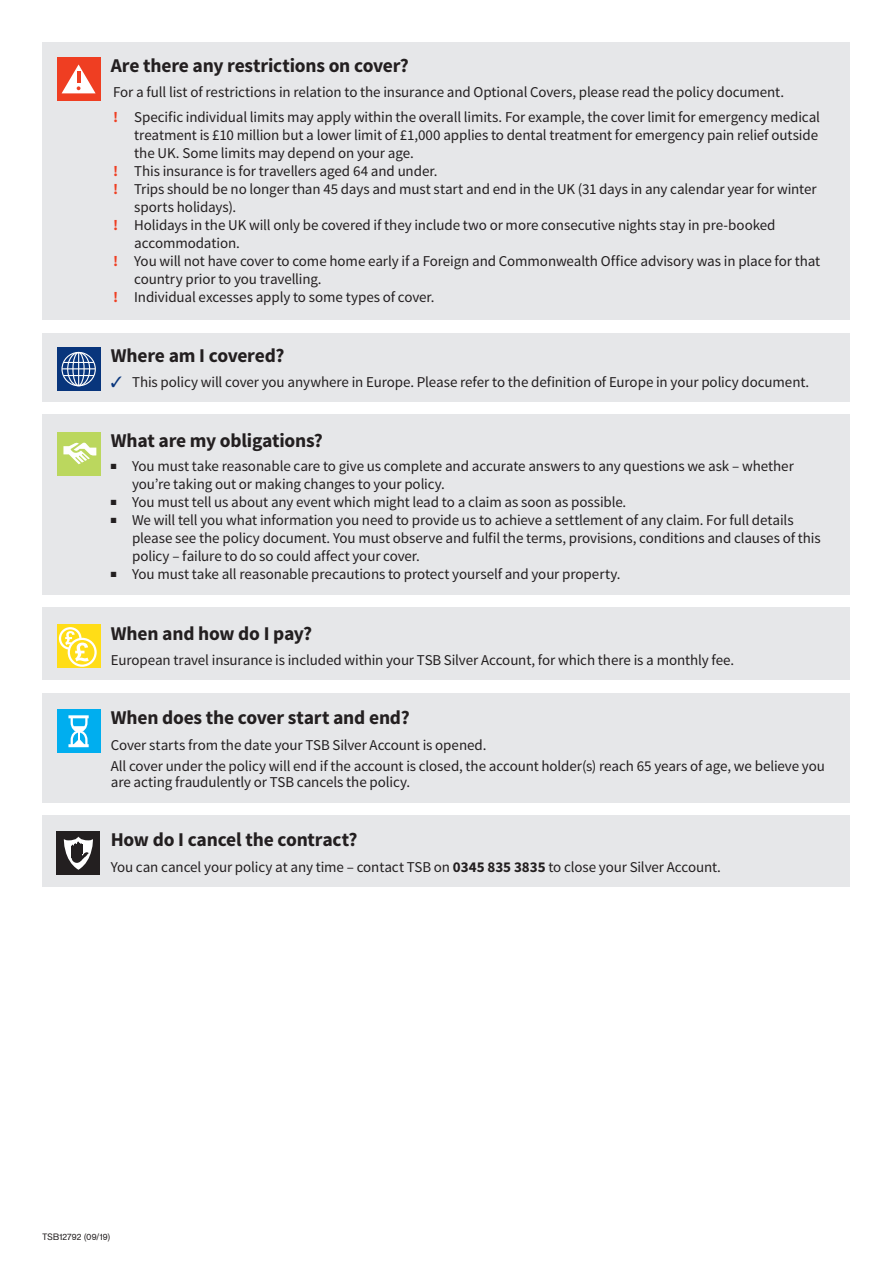
<style>
.page{position:relative;width:893px;height:1263px;background:#fff}
.page>*{position:absolute;margin:0;border:0;box-sizing:border-box;transform-origin:0 0}
.t1{font:700 19.5px "Source Sans Pro";letter-spacing:-.01em;color:#231f20}
.Obligations{font:15px/18px "Source Sans Pro";letter-spacing:-.01em;color:#231f20}
.Stock_Code{font:9px "Basic Commercialfor TSB";letter-spacing:.03em;color:#231f20}
.s1{font-weight:700;color:#ef3e22}
.s2{color:#08357c}
.s3{font-weight:700}
</style>
<div class="page">
<div style="left:43px;top:333px;width:807px;height:69px;background:#e6e7e9"></div>
<svg style="left:57px;top:347px;width:43px;height:44px;background:#1f4888"></svg>
<div style="left:61px;top:352px;width:35px;height:34px;border:1px solid #fff;border-radius:50%"></div>
<div style="left:67px;top:352px;width:23px;height:34px;border:1px solid #fff;border-radius:50%"></div>
<div style="left:72px;top:352px;width:13px;height:34px;border:1px solid #fff;border-radius:50%"></div>
<hr style="left:78px;top:352px;width:1px;height:33px;background:#fff">
<hr style="left:62px;top:368px;width:33px;height:1px;background:#fff">
<hr style="left:63px;top:362px;width:31px;height:1px;background:#fff">
<hr style="left:63px;top:375px;width:31px;height:1px;background:#fff">
<div style="left:43px;top:415px;width:807px;height:180px;background:#e6e7e9"></div>
<div style="left:57px;top:432px;width:43px;height:43px;background:#bbd75e"></div>
<svg style="left:63px;top:442px;width:33px;height:23px"></svg>
<div style="left:43px;top:693px;width:807px;height:110px;background:#e6e7e9"></div>
<div style="left:57px;top:709px;width:43px;height:44px;background:#00aeef"></div>
<hr style="left:68px;top:715px;width:21px;height:3px;background:#fff">
<hr style="left:68px;top:744px;width:21px;height:3px;background:#fff">
<svg style="left:69px;top:715px;width:20px;height:33px"></svg>
<div style="left:43px;top:608px;width:807px;height:72px;background:#e6e7e9"></div>
<div style="left:57px;top:625px;width:43px;height:43px;background:#ffdd17"></div>
<svg style="left:60px;top:628px;width:20px;height:21px"></svg>
<div style="left:59px;top:627px;width:23px;height:23px;border:2px solid #fff;border-radius:50%"></div>
<svg style="left:69px;top:639px;width:27px;height:27px"></svg>
<div style="left:68px;top:638px;width:29px;height:29px;border:2px solid #fff;border-radius:50%"></div>
<svg style="left:65px;top:631px;width:24px;height:30px"></svg>
<div style="left:42px;top:815px;width:808px;height:72px;background:#e6e7e9"></div>
<div style="left:57px;top:831px;width:43px;height:44px;background:#231f20"></div>
<svg style="left:63px;top:836px;width:30px;height:34px"></svg>
<div style="left:42px;top:43px;width:808px;height:277px;background:#e6e7e9"></div>
<div style="left:57px;top:57px;width:43px;height:44px;background:#ef3e22"></div>
<svg style="left:62px;top:64px;width:34px;height:29px"></svg>
<p class="t1" style="left:111px;top:53px;width:300px">Are there any restrictions on cover?</p>
<p class="Obligations" style="left:113px;top:83px;width:673px">For a full list of restrictions in relation to the insurance and Optional Covers, please read the policy document.</p>
<p class="Obligations" style="left:134px;top:108px;width:687px;text-indent:-21px"><span class="s1">!</span> Specific individual limits may apply within the overall limits. For example, the cover limit for emergency medical treatment is £10 million but a lower limit of £1,000 applies to dental treatment for emergency pain relief outside the UK. Some limits may depend on your age.</p>
<p class="Obligations" style="left:113px;top:162px;width:326px"><span class="s1">!</span> This insurance is for travellers aged 64 and under.</p>
<p class="Obligations" style="left:134px;top:180px;width:684px;text-indent:-21px"><span class="s1">!</span> Trips should be no longer than 45 days and must start and end in the UK (31 days in any calendar year for winter sports holidays).</p>
<p class="Obligations" style="left:134px;top:216px;width:643px;text-indent:-21px"><span class="s1">!</span> Holidays in the UK will only be covered if they include two or more consecutive nights stay in pre-booked accommodation.</p>
<p class="Obligations" style="left:134px;top:252px;width:687px;text-indent:-21px"><span class="s1">!</span> You will not have cover to come home early if a Foreign and Commonwealth Office advisory was in place for that country prior to you travelling.</p>
<p class="Obligations" style="left:113px;top:288px;width:323px"><span class="s1">!</span> Individual excesses apply to some types of cover.</p>
<p class="t1" style="left:111px;top:343px;width:175px">Where am I covered?</p>
<p class="Obligations" style="left:111px;top:373px;width:700px"><span class="s2">✓</span> This policy will cover you anywhere in Europe. Please refer to the definition of Europe in your policy document.</p>
<p class="t1" style="left:111px;top:428px;width:213px">What are my obligations?</p>
<p class="Obligations" style="left:132px;top:458px;width:663px;text-indent:-21px">■ You must take reasonable care to give us complete and accurate answers to any questions we ask – whether you’re taking out or making changes to your policy.</p>
<p class="Obligations" style="left:111px;top:494px;width:517px">■ You must tell us about any event which might lead to a claim as soon as possible.</p>
<p class="Obligations" style="left:132px;top:512px;width:690px;text-indent:-21px">■ We will tell you what information you need to provide us to achieve a settlement of any claim. For full details please see the policy document. You must observe and fulfil the terms, provisions, conditions and clauses of this policy – failure to do so could affect your cover.</p>
<p class="Obligations" style="left:111px;top:566px;width:511px">■ You must take all reasonable precautions to protect yourself and your property.</p>
<p class="t1" style="left:111px;top:621px;width:203px">When and how do I pay?</p>
<p class="Obligations" style="left:111px;top:651px;width:625px">European travel insurance is included within your TSB Silver Account, for which there is a monthly fee.</p>
<p class="t1" style="left:111px;top:705px;width:300px">When does the cover start and end?</p>
<p class="Obligations" style="left:111px;top:736px;width:377px">Cover starts from the date your TSB Silver Account is opened.</p>
<p class="Obligations" style="left:111px;top:758px;width:715px;line-height:16.5px">All cover under the policy will end if the account is closed, the account holder(s) reach 65 years of age, we believe you are acting fraudulently or TSB cancels the policy.</p>
<p class="t1" style="left:111px;top:827px;width:248px">How do I cancel the contract?</p>
<p class="Obligations" style="left:111px;top:858px;width:612px">You can cancel your policy at any time – contact TSB on <span class="s3">0345 835 3835</span> to close your Silver Account.</p>
<p class="Stock_Code" style="left:43px;top:1231px;width:69px">TSB12792 (09/19)</p>
</div>
